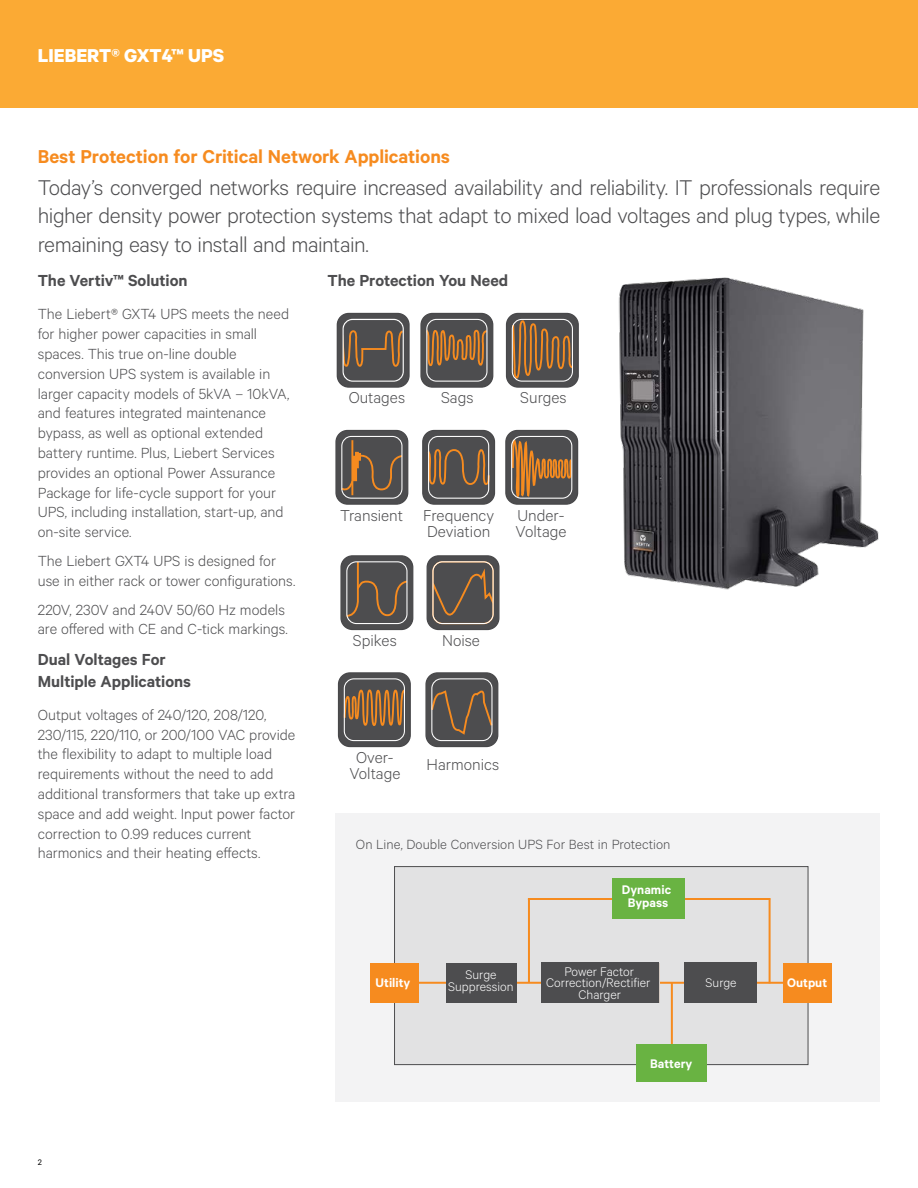
<style>
.page{position:relative;width:918px;height:1188px;background:#fff}
.page>*{position:absolute;margin:0;border:0;box-sizing:border-box;transform-origin:0 0}
.t1{font:300 24px/28.8px "Calibre";letter-spacing:-.02em;color:#4d4d4f;text-align:justify}
.t2{font:600 21px "Calibre";letter-spacing:-.005em;color:#f68b1f}
.t3{font:700 21px "Calibre";color:#fff}
.t4{font:600 18px/21.6px "Calibre";letter-spacing:-.005em;color:#4d4d4f}
.t5{font:300 17.7px/15.8px "Calibre";color:#4d4d4f;text-align:right}
.t6{font:300 16.5px/19.8px "Calibre";color:#4d4d4f}
.t7{font:300 15px "Calibre";color:#4d4d4f}
.t8{font:300 14.1px/11.1px "Calibre";color:#fff;text-align:center}
.t9{font:600 14.1px/12.5px "Calibre";color:#fff;text-align:center}
.t10{font:9px "Calibre";color:#000}
</style>
<div class="page">
<div style="left:0;top:0;width:918px;height:108px;background:#fbaa34"></div>
<div style="left:336px;top:813px;width:544px;height:288px;background:#f3f3f4"></div>
<div style="left:337px;top:313px;width:72px;height:74px;background:#4d4d4f;border-radius:11px"></div>
<div style="left:337px;top:313px;width:73px;height:75px;border:1px solid #48484a;border-radius:11px"></div>
<svg style="left:344px;top:319px;width:58px;height:61px"></svg>
<div style="left:342px;top:319px;width:62px;height:63px;border:1px solid #fff;border-radius:10px"></div>
<div style="left:421px;top:313px;width:72px;height:74px;background:#4d4d4f;border-radius:11px"></div>
<div style="left:420px;top:313px;width:73px;height:75px;border:1px solid #48484a;border-radius:11px"></div>
<div style="left:507px;top:313px;width:71px;height:74px;background:#4d4d4f;border-radius:11px"></div>
<div style="left:506px;top:313px;width:73px;height:75px;border:1px solid #48484a;border-radius:11px"></div>
<div style="left:336px;top:431px;width:72px;height:73px;background:#4d4d4f;border-radius:11px"></div>
<div style="left:336px;top:430px;width:72px;height:75px;border:1px solid #48484a;border-radius:11px"></div>
<div style="left:423px;top:431px;width:71px;height:73px;background:#4d4d4f;border-radius:11px"></div>
<div style="left:422px;top:430px;width:73px;height:75px;border:1px solid #48484a;border-radius:11px"></div>
<svg style="left:428px;top:329px;width:60px;height:38px"></svg>
<hr style="left:351px;top:440px;width:2px;height:55px;background:#f68b1f">
<svg style="left:343px;top:452px;width:60px;height:41px"></svg>
<svg style="left:427px;top:448px;width:63px;height:38px"></svg>
<div style="left:426px;top:319px;width:61px;height:63px;border:1px solid #fff;border-radius:10px"></div>
<div style="left:341px;top:436px;width:61px;height:63px;border:1px solid #fff;border-radius:10px"></div>
<div style="left:428px;top:436px;width:61px;height:63px;border:1px solid #fff;border-radius:10px"></div>
<div style="left:506px;top:431px;width:72px;height:73px;background:#4d4d4f;border-radius:11px"></div>
<div style="left:505px;top:430px;width:73px;height:75px;border:1px solid #48484a;border-radius:11px"></div>
<svg style="left:511px;top:319px;width:63px;height:186px"></svg>
<div style="left:511px;top:436px;width:61px;height:63px;border:1px solid #fff;border-radius:10px"></div>
<div style="left:341px;top:556px;width:72px;height:73px;background:#4d4d4f;border-radius:11px"></div>
<div style="left:340px;top:555px;width:73px;height:75px;border:1px solid #48484a;border-radius:11px"></div>
<div style="left:427px;top:556px;width:72px;height:73px;background:#4d4d4f;border-radius:11px"></div>
<div style="left:427px;top:555px;width:73px;height:75px;border:1px solid #48484a;border-radius:11px"></div>
<svg style="left:348px;top:563px;width:58px;height:55px"></svg>
<div style="left:346px;top:561px;width:62px;height:63px;border:1px solid #fff;border-radius:10px"></div>
<svg style="left:434px;top:565px;width:58px;height:56px"></svg>
<div style="left:339px;top:673px;width:71px;height:74px;background:#4d4d4f;border-radius:11px"></div>
<div style="left:338px;top:672px;width:73px;height:75px;border:1px solid #48484a;border-radius:11px"></div>
<div style="left:426px;top:673px;width:72px;height:74px;background:#4d4d4f;border-radius:11px"></div>
<div style="left:425px;top:672px;width:73px;height:75px;border:1px solid #48484a;border-radius:11px"></div>
<svg style="left:343px;top:689px;width:60px;height:38px"></svg>
<div style="left:344px;top:678px;width:61px;height:63px;border:1px solid #fff;border-radius:10px"></div>
<svg style="left:431px;top:682px;width:60px;height:54px"></svg>
<div style="left:431px;top:678px;width:62px;height:63px;border:1px solid #fff;border-radius:10px"></div>
<div style="left:432px;top:561px;width:62px;height:63px;border:1px solid #fff;border-radius:10px"></div>
<img style="left:618px;top:277px;width:261px;height:313px">
<div style="left:395px;top:867px;width:413px;height:197px;background:#e2e2e3"></div>
<div style="left:394px;top:866px;width:414px;height:199px;border:1px solid #4d4d4f"></div>
<hr style="left:393px;top:982px;width:408px;height:2px;background:#f68b1f">
<div style="left:783px;top:963px;width:49px;height:40px;background:#f68b1f"></div>
<div style="left:370px;top:963px;width:48px;height:40px;background:#f68b1f"></div>
<div style="left:446px;top:963px;width:71px;height:39px;background:#4d4d4f"></div>
<div style="left:685px;top:962px;width:72px;height:41px;background:#4d4d4f"></div>
<div style="left:541px;top:962px;width:118px;height:41px;background:#4d4d4f"></div>
<hr style="left:528px;top:899px;width:2px;height:84px;background:#f68b1f">
<hr style="left:769px;top:900px;width:2px;height:83px;background:#f68b1f">
<hr style="left:671px;top:982px;width:2px;height:84px;background:#f68b1f">
<div style="left:636px;top:1045px;width:71px;height:37px;background:#69b342"></div>
<hr style="left:528px;top:898px;width:243px;height:2px;background:#f68b1f">
<div style="left:613px;top:878px;width:72px;height:40px;background:#69b342"></div>
<p class="t3" style="left:38px;top:43px;width:188px">LIEBERT® GXT4™ UPS</p>
<p class="t2" style="left:38px;top:144px;width:414px">Best Protection for Critical Network Applications</p>
<p class="t1" style="left:38px;top:172px;width:844px">Today’s converged networks require increased availability and reliability. IT professionals require higher density power protection systems that adapt to mixed load voltages and plug types, while remaining easy to install and maintain.</p>
<p class="t4" style="left:38px;top:269px;width:151px">The Vertiv™ Solution</p>
<p class="t6" style="left:38px;top:304px;width:253px">The Liebert® GXT4 UPS meets the need for higher power capacities in small spaces. This true on-line double conversion UPS system is available in larger capacity models of 5kVA – 10kVA, and features integrated maintenance bypass, as well as optional extended battery runtime. Plus, Liebert Services provides an optional Power Assurance Package for life-cycle support for your UPS, including installation, start-up, and on-site service.</p>
<p class="t6" style="left:38px;top:550px;width:259px">The Liebert GXT4 UPS is designed for use in either rack or tower configurations.</p>
<p class="t6" style="left:38px;top:599px;width:252px">220V, 230V and 240V 50/60 Hz models are offered with CE and C-tick markings.</p>
<p class="t4" style="left:38px;top:648px;width:155px">Dual Voltages For<br>Multiple Applications</p>
<p class="t6" style="left:38px;top:704px;width:259px">Output voltages of 240/120, 208/120, 230/115, 220/110, or 200/100 VAC provide the flexibility to adapt to multiple load requirements without the need to add additional transformers that take up extra space and add weight. Input power factor correction to 0.99 reduces current harmonics and their heating effects.</p>
<p class="t4" style="left:328px;top:269px;width:182px">The Protection You Need</p>
<p class="t5" style="left:349px;top:389px;width:58px">Outages</p>
<p class="t5" style="left:441px;top:389px;width:34px">Sags</p>
<p class="t5" style="left:520px;top:389px;width:48px">Surges</p>
<p class="t5" style="left:340px;top:507px;width:155px">Transient Frequency<br>Deviation</p>
<p class="t5" style="left:515px;top:507px;width:53px;text-align:left">Under-<br>Voltage</p>
<p class="t5" style="left:353px;top:631px;width:45px">Spikes</p>
<p class="t5" style="left:442px;top:631px;width:39px">Noise</p>
<p class="t5" style="left:90px;top:749px;width:155px">Transient Frequency<br>Deviation</p>
<p class="t5" style="left:349px;top:749px;width:53px;text-align:center">Over-<br>Voltage</p>
<p class="t5" style="left:427px;top:756px;width:74px">Harmonics</p>
<p class="t7" style="left:356px;top:835px;width:316px">On Line, Double Conversion UPS For Best in Protection</p>
<p class="t10" style="left:38px;top:1157px;width:6px">2</p>
<p class="t9" style="left:376px;top:976px;width:36px">Utility</p>
<p class="t9" style="left:622px;top:883px;width:51px">Dynamic<br>Bypass</p>
<p class="t8" style="left:546px;top:966px;width:106px">Power Factor<br>Correction/Rectifier<br>Charger</p>
<p class="t8" style="left:448px;top:969px;width:67px">Surge<br>Suppression</p>
<p class="t9" style="left:787px;top:976px;width:42px">Output</p>
<p class="t8" style="left:706px;top:977px;width:33px">Surge</p>
<p class="t9" style="left:650px;top:1057px;width:44px">Battery</p>
</div>
